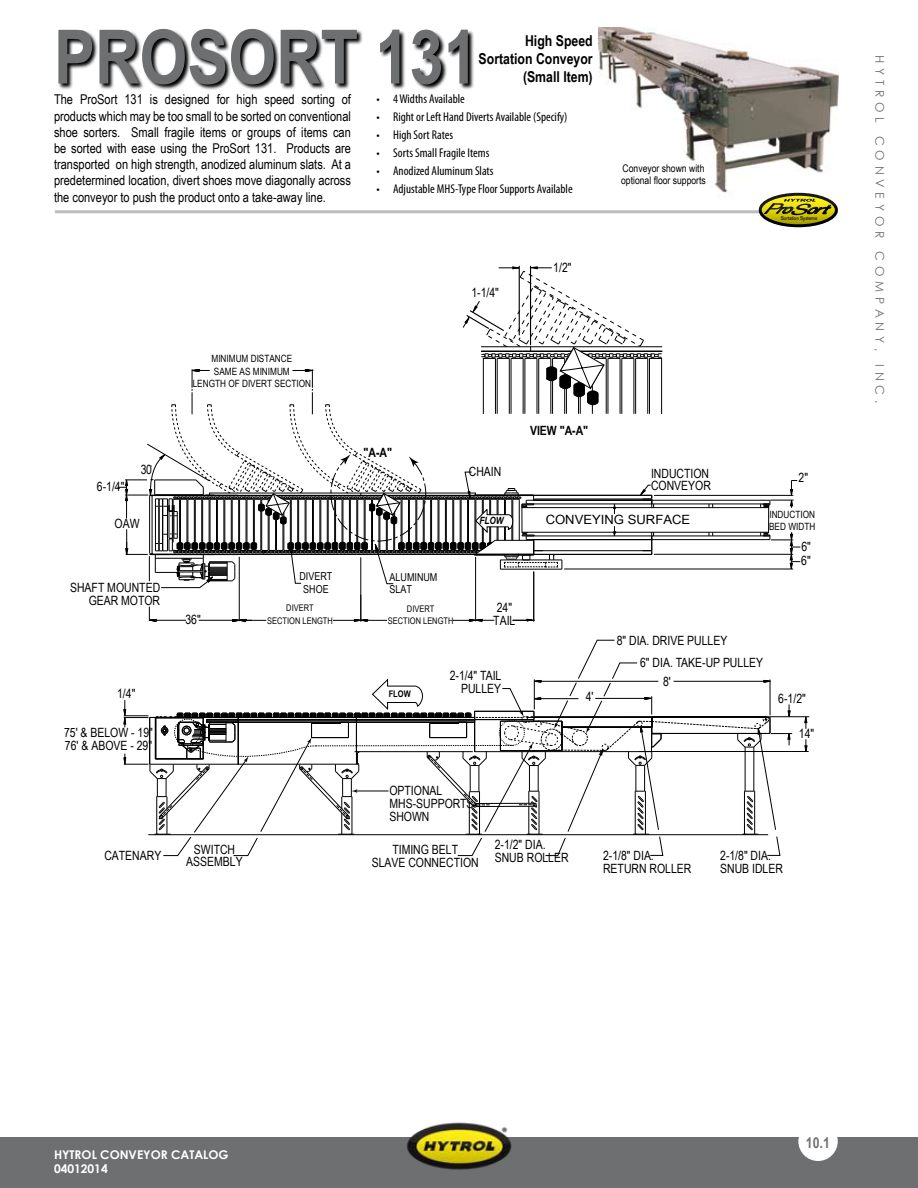
<style>
.page{position:relative;width:918px;height:1188px;background:#fff}
.page>*{position:absolute;margin:0;border:0;box-sizing:border-box;transform-origin:0 0}
.t1{font:700 75px "Arial Narrow";color:#6d6f71}
.t2{font:700 15px/18px "Arial Narrow";color:#000;text-align:right}
.t3{font:700 15px "Arial Narrow";color:#6d6f71}
.t4{font:13.5px/16.2px "Arial Narrow";color:#000;text-align:justify}
.t5{font:italic 13.05px "AG Old Face";color:#000;scale:1.32 1}
.t6{font:12.75px/12.8px "Arial Narrow";color:#000}
.t7{font:condensed 12.75px "Myriad Pro";color:#000}
.t8{font:12.75px "Arial Narrow";color:#000;scale:1.25 1}
.t9{font:700 12.75px "Arial Narrow";color:#000}
.t10{font:700 12px/14.4px "Century Gothic";color:#fff}
.t11{font:12px "Century Gothic";letter-spacing:.4em;color:#6d6f71}
.t12{font:10.95px/12.8px "Arial Narrow";color:#000;text-align:center}
.t13{font:10.5px/12.6px "Arial Narrow";color:#000}
.t14{font:10.05px/12.8px "Arial Narrow";color:#000;text-align:center}
.t15{font:italic 700 10.05px "Arial Narrow";color:#000}
.t16{font:9.15px/12.8px "Arial Narrow";color:#000;text-align:center}
.t17{font:700 9.15px "Arial Narrow";color:#000}
.t18{font:5.55px "AG Old Face";color:#000;scale:.88 1}
.t19{font:3.3px "Arial Narrow";color:#000}
.s1{font-size:15.15px}
.s2{font-size:13.95px}
</style>
<div class="page">
<div style="left:0;top:1138px;width:918px;height:50px;background:#6d6f71"></div>
<img style="left:404px;top:1122px;width:110px;height:48px">
<hr style="left:55px;top:210px;width:783px;height:3px;background:#bcbdc0">
<div style="left:798px;top:1122px;width:40px;height:39px;background:#fff;border-radius:50%"></div>
<svg style="left:58px;top:29px;width:416px;height:61px"></svg>
<img style="left:598px;top:27px;width:241px;height:166px">
<hr style="left:756px;top:716px;width:53px;height:1px;background:#000">
<hr style="left:639px;top:751px;width:170px;height:1px;background:#000">
<svg style="left:804px;top:716px;width:3px;height:13px"></svg>
<svg style="left:804px;top:739px;width:4px;height:12px"></svg>
<svg style="left:123px;top:640px;width:669px;height:216px"></svg>
<hr style="left:652px;top:539px;width:118px;height:1px;background:#000">
<hr style="left:652px;top:504px;width:118px;height:1px;background:#000">
<hr style="left:652px;top:536px;width:118px;height:1px;background:#000">
<hr style="left:652px;top:500px;width:118px;height:1px;background:#000">
<hr style="left:522px;top:507px;width:247px;height:1px;background:#000">
<hr style="left:522px;top:532px;width:247px;height:1px;background:#000">
<svg style="left:709px;top:504px;width:4px;height:4px"></svg>
<svg style="left:709px;top:532px;width:4px;height:4px"></svg>
<hr style="left:533px;top:572px;width:1px;height:49px;background:#000">
<hr style="left:475px;top:557px;width:1px;height:64px;background:#000">
<svg style="left:513px;top:619px;width:22px;height:3px"></svg>
<hr style="left:361px;top:557px;width:1px;height:64px;background:#000">
<svg style="left:453px;top:619px;width:41px;height:3px"></svg>
<hr style="left:239px;top:557px;width:1px;height:64px;background:#000">
<svg style="left:333px;top:595px;width:54px;height:27px"></svg>
<hr style="left:150px;top:620px;width:36px;height:1px;background:#000">
<hr style="left:199px;top:620px;width:38px;height:1px;background:#000">
<svg style="left:232px;top:619px;width:34px;height:3px"></svg>
<svg style="left:149px;top:607px;width:7px;height:15px"></svg>
<hr style="left:654px;top:495px;width:139px;height:1px;background:#000">
<hr style="left:564px;top:569px;width:229px;height:1px;background:#000">
<hr style="left:654px;top:554px;width:139px;height:1px;background:#000">
<svg style="left:760px;top:480px;width:40px;height:90px"></svg>
<svg style="left:118px;top:266px;width:544px;height:322px"></svg>
<svg style="left:757px;top:191px;width:81px;height:36px"></svg>
<h1 class="t1" style="left:54px;top:0;width:425px">ProSort 131</h1>
<p class="t2" style="left:479px;top:31px;width:116px">High Speed<br>Sortation Conveyor (Small Item)</p>
<p class="t4" style="left:54px;top:91px;width:299px">The ProSort 131 is designed for high speed sorting of products which may be too small to be sorted on conventional shoe sorters. Small fragile items or groups of items can be sorted with ease using the ProSort 131. Products are transported on high strength, anodized aluminum slats. At a predetermined location, divert shoes move diagonally across the conveyor to push the product onto a take-away line.</p>
<p class="t7" style="left:377px;top:91px;width:90px">• 4Widths Available</p>
<p class="t7" style="left:377px;top:109px;width:192px">• Right or Left Hand Diverts Available (Specify)</p>
<p class="t7" style="left:377px;top:127px;width:78px">• High Sort Rates</p>
<p class="t7" style="left:377px;top:145px;width:114px">• Sorts Small Fragile Items</p>
<p class="t7" style="left:377px;top:163px;width:118px">• Anodized Aluminum Slats</p>
<p class="t7" style="left:377px;top:181px;width:198px">• Adjustable MHS-Type Floor Supports Available</p>
<p class="t6" style="left:97px;top:480px;width:29px">6-1/4"</p>
<p class="t6" style="left:141px;top:463px;width:13px">30</p>
<p class="t19" style="left:150px;top:463px;width:3px">o</p>
<p class="t14" style="left:193px;top:352px;width:120px">MINIMUM DISTANCE<br>SAME AS MINIMUM<br>LENGTH OF DIVERT SECTION</p>
<p class="t9" style="left:364px;top:443px;width:30px">"A-A"</p>
<p class="t6" style="left:471px;top:286px;width:29px">1-1/4"</p>
<p class="t6" style="left:553px;top:260px;width:20px">1/2"</p>
<p class="t6" style="left:469px;top:465px;width:34px">CHAIN</p>
<p class="t9" style="left:530px;top:421px;width:60px">VIEW "A-A"</p>
<p class="t13" style="left:621px;top:162px;width:86px">Conveyor shown with optional floor supports</p>
<p class="t6" style="left:651px;top:466px;width:61px">INDUCTION<br>CONVEYOR</p>
<p class="t6" style="left:115px;top:517px;width:27px">OAW</p>
<p class="t8" style="left:546px;top:510px;width:117px">CONVEYING SURFACE</p>
<p class="t15" style="left:480px;top:513px;width:26px">FLOW</p>
<p class="t6" style="left:70px;top:581px;width:92px;text-align:right">SHAFT MOUNTED<br>GEAR MOTOR</p>
<p class="t6" style="left:185px;top:613px;width:17px">36"</p>
<p class="t12" style="left:300px;top:569px;width:34px">DIVERT<br>SHOE</p>
<p class="t12" style="left:390px;top:570px;width:49px;text-align:left">ALUMINUM<br>SLAT</p>
<p class="t16" style="left:267px;top:601px;width:67px">DIVERT<br>SECTION LENGTH</p>
<p class="t16" style="left:388px;top:602px;width:67px">DIVERT<br>SECTION LENGTH</p>
<p class="t6" style="left:493px;top:601px;width:24px">24"<br>TAIL</p>
<p class="t6" style="left:617px;top:633px;width:112px">8" DIA. DRIVE PULLEY</p>
<p class="t5" style="left:763px;top:201px;width:59px"><span class="s1">P</span>ro or<span class="s2">t</span></p>
<p class="t18" style="left:781px;top:215px;width:43px">Sortation Systems</p>
<p class="t6" style="left:799px;top:471px;width:11px">2"</p>
<p class="t14" style="left:769px;top:507px;width:48px;text-align:left">INDUCTION<br>BED WIDTH</p>
<p class="t6" style="left:801px;top:539px;width:11px">6"</p>
<p class="t6" style="left:801px;top:554px;width:11px">6"</p>
<p class="t6" style="left:117px;top:686px;width:20px">1/4"</p>
<p class="t6" style="left:64px;top:725px;width:90px">75' &amp; BELOW - 19"<br>76' &amp; ABOVE - 29"</p>
<p class="t6" style="left:104px;top:849px;width:58px">CATENARY</p>
<p class="t17" style="left:389px;top:687px;width:24px">FLOW</p>
<p class="t6" style="left:640px;top:656px;width:124px">6" DIA. TAKE-UP PULLEY</p>
<p class="t6" style="left:450px;top:669px;width:53px;text-align:right">2-1/4" TAIL<br>PULLEY</p>
<p class="t6" style="left:663px;top:674px;width:9px">8'</p>
<p class="t6" style="left:586px;top:689px;width:9px">4'</p>
<p class="t6" style="left:778px;top:692px;width:29px">6-1/2"</p>
<p class="t6" style="left:799px;top:727px;width:17px">14"</p>
<p class="t6" style="left:389px;top:784px;width:86px">OPTIONAL<br>MHS-SUPPORTS<br>SHOWN</p>
<p class="t6" style="left:186px;top:842px;width:58px;text-align:center">SWITCH<br>ASSEMBLY</p>
<p class="t6" style="left:372px;top:843px;width:109px;text-align:center">TIMING BELT<br>SLAVE CONNECTION</p>
<p class="t6" style="left:495px;top:838px;width:75px">2-1/2" DIA.<br>SNUB ROLLER</p>
<p class="t6" style="left:603px;top:849px;width:90px">2-1/8" DIA.<br>RETURN ROLLER</p>
<p class="t6" style="left:720px;top:849px;width:64px">2-1/8" DIA.<br>SNUB IDLER</p>
<p class="t11" style="left:888px;top:55px;width:349px;rotate:90deg">HYTROL CONVEYOR COMPANY, INC.</p>
<p class="t10" style="left:54px;top:1147px;width:176px">HYTROL CONVEYOR CATALOG<br>04012014</p>
<p class="t3" style="left:806px;top:1132px;width:25px">10.1</p>
</div>
